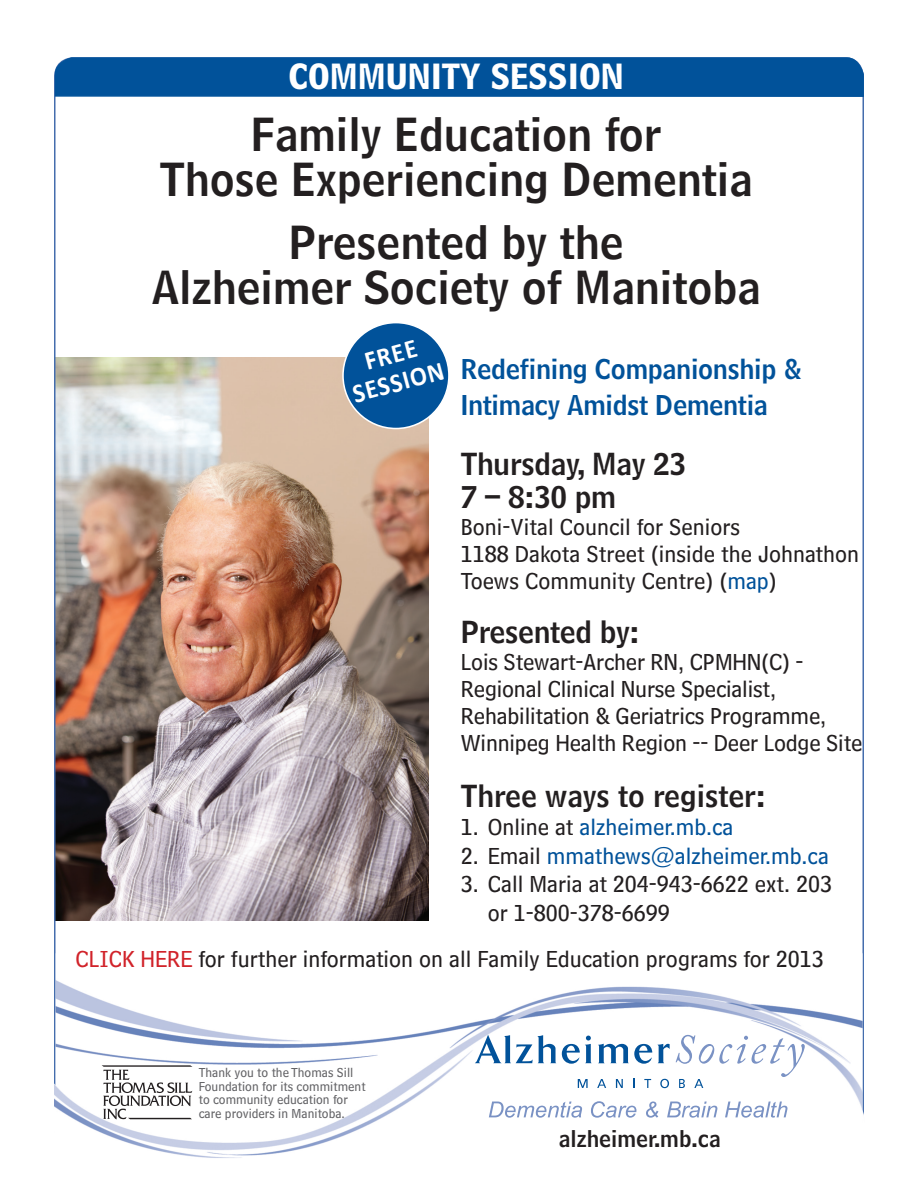
<style>
.page{position:relative;width:918px;height:1188px;background:#fff}
.page>*{position:absolute;margin:0;border:0;box-sizing:border-box;transform-origin:0 0}
.t1{font:45px/45px "Bell Centennial Std Name Num";color:#231f20;text-align:center}
.t2{font:30px/33px "Bell Centennial Std Name Num";letter-spacing:-.01em;color:#231f20}
.t3{font:30px "Bell Centennial Std Bd Listing";color:#fff}
.t4{font:27px/36px "Bell Centennial Std Name Num";letter-spacing:-.01em;color:#01529a}
.t5{font:700 27px/28.5px "Calibri";color:#fff;text-align:center;scale:.93 1}
.t6{font:24px/27px "Bell Centennial Std Sub Capt";color:#231f20}
.t7{font:24px "Bell Centennial Std Sub Capt";color:#01529a}
.t8{font:22.5px "Bell Centennial Std Name Num";color:#231f20}
.t9{font:13.5px/13.5px "Bell Centennial Std Sub Capt";color:#636366}
.s1{color:#01529a}
.s2{color:#231f20}
.s3{color:#d1232a}
</style>
<div class="page">
<img style="left:57px;top:357px;width:372px;height:564px">
<img style="left:54px;top:953px;width:810px;height:205px">
<svg style="left:475px;top:1035px;width:81px;height:28px"></svg>
<svg style="left:562px;top:1036px;width:30px;height:28px"></svg>
<svg style="left:598px;top:1044px;width:72px;height:20px"></svg>
<svg style="left:578px;top:1079px;width:10px;height:9px"></svg>
<svg style="left:597px;top:1079px;width:9px;height:9px"></svg>
<svg style="left:616px;top:1079px;width:7px;height:9px"></svg>
<svg style="left:633px;top:1079px;width:2px;height:9px"></svg>
<svg style="left:644px;top:1079px;width:7px;height:9px"></svg>
<svg style="left:660px;top:1079px;width:9px;height:9px"></svg>
<svg style="left:676px;top:1035px;width:129px;height:53px"></svg>
<svg style="left:489px;top:1102px;width:93px;height:16px"></svg>
<svg style="left:591px;top:1101px;width:45px;height:17px"></svg>
<svg style="left:667px;top:1102px;width:50px;height:16px"></svg>
<svg style="left:725px;top:1102px;width:62px;height:16px"></svg>
<svg style="left:646px;top:1101px;width:12px;height:17px"></svg>
<img style="left:100px;top:1064px;width:94px;height:57px">
<div style="left:343px;top:323px;width:106px;height:106px;background:#01529a;border-radius:50%"></div>
<div style="left:342px;top:322px;width:108px;height:107px;border:2px solid #fff;border-radius:50%"></div>
<svg style="left:54px;top:57px;width:810px;height:41px;background:#0a589d"></svg>
<p class="t3" style="left:289px;top:56px;width:337px">COMMUNITY SESSION</p>
<h1 class="t1" style="left:160px;top:112px;width:594px">Family Education for<br>Those Experiencing Dementia</h1>
<h1 class="t1" style="left:152px;top:220px;width:610px">Presented by the<br>Alzheimer Society of Manitoba</h1>
<p class="t5" style="left:342px;top:353px;width:102px;rotate:-15deg">free session</p>
<p class="t4" style="left:461px;top:351px;width:342px">Redefining Companionship &amp;<br>Intimacy Amidst Dementia</p>
<p class="t2" style="left:461px;top:447px;width:227px">Thursday, May 23<br>7 – 8:30 pm</p>
<p class="t6" style="left:461px;top:513px;width:400px">Boni-Vital Council for Seniors<br>1188 Dakota Street (inside the Johnathon<br>Toews Community Centre) (<span class="s1">map</span>)</p>
<p class="t2" style="left:461px;top:615px;width:180px">Presented by:</p>
<p class="t6" style="left:461px;top:648px;width:403px">Lois Stewart-Archer RN, CPMHN(C) - Regional Clinical Nurse Specialist, Rehabilitation &amp; Geriatrics Programme, Winnipeg Health Region -- Deer Lodge Site</p>
<p class="t2" style="left:461px;top:779px;width:307px">Three ways to register:</p>
<p class="t7" style="left:461px;top:813px;width:274px"><span class="s2">1. Online at</span> alzheimer.mb.ca</p>
<p class="t7" style="left:461px;top:841px;width:370px"><span class="s2">2. Email</span> mmathews@alzheimer.mb.ca</p>
<p class="t6" style="left:488px;top:870px;width:346px;line-height:28.5px;text-indent:-27px">3. Call Maria at 204-943-6622 ext. 203 or 1-800-378-6699</p>
<p class="t6" style="left:76px;top:945px;width:750px"><span class="s3">CLICK HERE</span> for further information on all Family Education programs for 2013</p>
<p class="t9" style="left:199px;top:1066px;width:168px">Thank you to the Thomas Sill<br>Foundation for its commitment to community education for care providers in Manitoba.</p>
<p class="t8" style="left:559px;top:1125px;width:163px">alzheimer.mb.ca</p>
</div>
